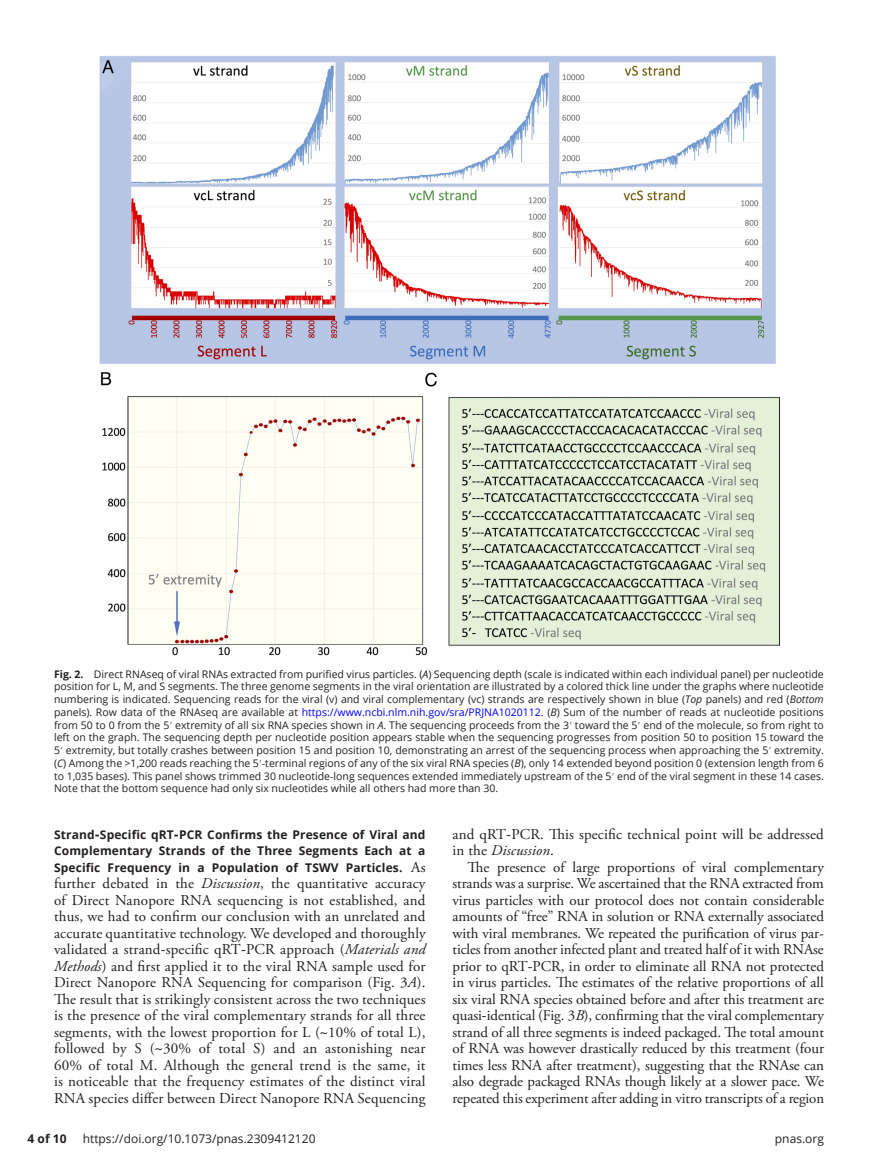
<style>
.page{position:relative;width:878px;height:1175px;background:#fff}
.page>*{position:absolute;margin:0;border:0;box-sizing:border-box;transform-origin:0 0}
.t1{font:15px/16.5px "Adobe Garamond Pro";letter-spacing:.01em;color:#231f20;text-align:justify}
.t2{font:700 12px/16.5px "Open Sans";letter-spacing:.01em;color:#231f20;text-align:justify}
.t3{font:12px "Open Sans";color:#231f20}
.t4{font:10.5px/12.8px "Open Sans";color:#231f20;text-align:justify}
.s1{font-weight:700}
.s2{font-style:italic}
.s3{color:#00f}
.s4{font-family:"STIX"}
.s5{font-family:"STIX";font-size:15px}
.s6{font-family:"Adobe Garamond Pro";font-weight:400;font-size:15px}
</style>
<div class="page">
<img style="left:99px;top:56px;width:680px;height:599px">
<p class="t4" style="left:54px;top:667px;width:771px"><span class="s1">Fig. 2.</span> Direct RNAseq of viral RNAs extracted from purified virus particles. (<span class="s2">A</span>) Sequencing depth (scale is indicated within each individual panel) per nucleotide position for L, M, and S segments. The three genome segments in the viral orientation are illustrated by a colored thick line under the graphs where nucleotide numbering is indicated. Sequencing reads for the viral (v) and viral complementary (vc) strands are respectively shown in blue (<span class="s2">Top</span> panels) and red (<span class="s2">Bottom </span>panels). Row data of the RNAseq are available at <span class="s3">https://www.ncbi.nlm.nih.gov/sra/PRJNA1020112</span>. (<span class="s2">B</span>) Sum of the number of reads at nucleotide positions from 50 to 0 from the 5<span class="s4">′</span> extremity of all six RNA species shown in <span class="s2">A</span>. The sequencing proceeds from the 3<span class="s4">′</span> toward the 5<span class="s4">′</span> end of the molecule, so from right to left on the graph. The sequencing depth per nucleotide position appears stable when the sequencing progresses from position 50 to position 15 toward the 5<span class="s4">′</span> extremity, but totally crashes between position 15 and position 10, demonstrating an arrest of the sequencing process when approaching the 5<span class="s4">′</span> extremity. (<span class="s2">C</span>) Among the &gt;1,200 reads reaching the 5<span class="s4">′-</span>terminal regions of any of the six viral RNA species (<span class="s2">B</span>), only 14 extended beyond position 0 (extension length from 6 to 1,035 bases). This panel shows trimmed 30 nucleotide<span class="s4">-</span>long sequences extended immediately upstream of the 5<span class="s4">′</span> end of the viral segment in these 14 cases.<br>Note that the bottom sequence had only six nucleotides while all others had more than 30.</p>
<p class="t2" style="left:54px;top:826px;width:373px">Strand<span class="s5">-</span>Specific qRT<span class="s5">-</span>PCR Confirms the Presence of Viral and Complementary Strands of the Three Segments Each at a Specific Frequency in a Population of TSWV Particles. <span class="s6">As</span></p>
<p class="t1" style="left:54px;top:876px;width:373px">further debated in the <span class="s2">Discussion</span>, the quantitative accuracy of Direct Nanopore RNA sequencing is not established, and thus, we had to confirm our conclusion with an unrelated and accurate quantitative technology. We developed and thoroughly validated a strand<span class="s4">-</span>specific qRT<span class="s4">-</span>PCR approach (<span class="s2">Materials and Methods</span>) and first applied it to the viral RNA sample used for Direct Nanopore RNA Sequencing for comparison (Fig. 3<span class="s2">A</span>).<br>The result that is strikingly consistent across the two techniques is the presence of the viral complementary strands for all three segments, with the lowest proportion for L (<span class="s4">~</span>10% of total L), followed by S (<span class="s4">~</span>30% of total S) and an astonishing near 60% of total M. Although the general trend is the same, it is noticeable that the frequency estimates of the distinct viral RNA species differ between Direct Nanopore RNA Sequencing</p>
<p class="t1" style="left:452px;top:826px;width:373px">and qRT<span class="s4">-</span>PCR. This specific technical point will be addressed in the <span class="s2">Discussion</span>.</p>
<p class="t1" style="left:452px;top:859px;width:373px;text-indent:15px">The presence of large proportions of viral complementary strands was a surprise. We ascertained that the RNA extracted from virus particles with our protocol does not contain considerable amounts of “free” RNA in solution or RNA externally associated with viral membranes. We repeated the purification of virus par&shy;ticles from another infected plant and treated half of it with RNAse prior to qRT<span class="s4">-</span>PCR, in order to eliminate all RNA not protected in virus particles. The estimates of the relative proportions of all six viral RNA species obtained before and after this treatment are quasi<span class="s4">-</span>identical (Fig. 3<span class="s2">B</span>), confirming that the viral complementary strand of all three segments is indeed packaged. The total amount of RNA was however drastically reduced by this treatment (four times less RNA after treatment), suggesting that the RNAse can also degrade packaged RNAs though likely at a slower pace. We repeated this experiment after adding in vitro transcripts of a region</p>
<p class="t2" style="left:28px;top:1130px;width:40px">4 of 10</p>
<p class="t3" style="left:83px;top:1130px;width:234px">https://doi.org/10.1073/pnas.2309412120</p>
<p class="t3" style="left:774px;top:1130px;width:51px">pnas.org</p>
</div>
